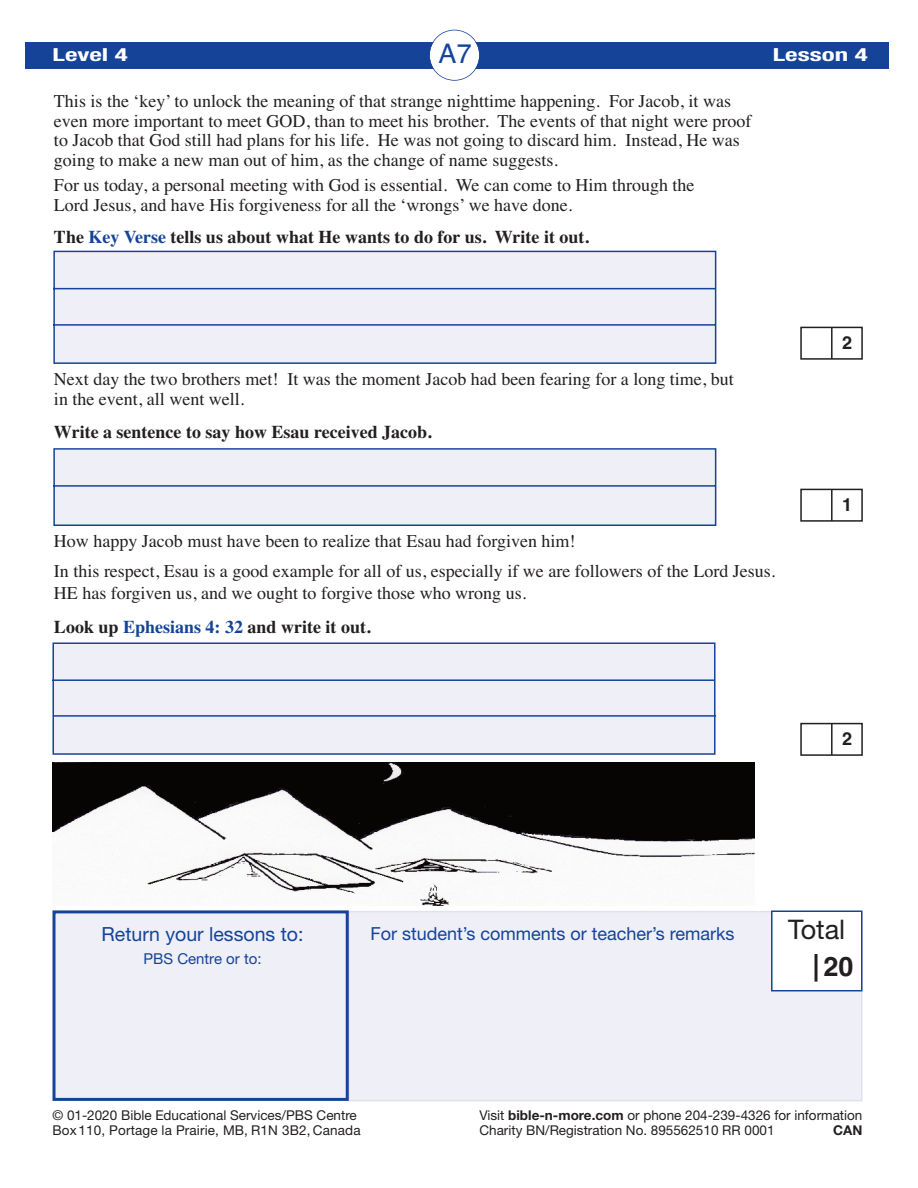
<style>
.page{position:relative;width:918px;height:1188px;background:#fff}
.page>*{position:absolute;margin:0;border:0;box-sizing:border-box;transform-origin:0 0}
.t1{font:27px "Helvetica Neue";color:#231f20}
.t2{font:700 27px "Helvetica";color:#231f20}
.t3{font:27px "Helvetica";color:#154398}
.t4{font:19.5px "Helvetica Neue";color:#154398}
.t5{font:18px/19.5px "Times";color:#231f20}
.t6{font:700 18px "Times";color:#231f20}
.t7{font:18px "Helvetica Neue";color:#154398}
.t8{font:700 condensed 18px "Helvetica Neue";color:#fff;scale:1.5 1}
.t9{font:700 18px "Helvetica";color:#231f20}
.t10{font:15px "Helvetica Neue";color:#154398}
.t11{font:13.5px/15px "Helvetica Neue";color:#231f20}
.t12{font:700 13.5px "Helvetica Neue";color:#231f20}
.s1{color:#154398}
.s2{font-weight:700}
.s3{font-weight:700;color:#154398}
</style>
<div class="page">
<div style="left:350px;top:912px;width:511px;height:188px;background:#eeeff7"></div>
<div style="left:348px;top:911px;width:514px;height:190px;border:2px solid #dfe1f0"></div>
<div style="left:773px;top:912px;width:88px;height:78px;background:#fff"></div>
<div style="left:771px;top:910px;width:91px;height:81px;border:2px solid #154398"></div>
<hr style="left:815px;top:954px;width:3px;height:28px;background:#231f20">
<div style="left:56px;top:913px;width:290px;height:185px;background:#eeeff7"></div>
<div style="left:52px;top:910px;width:297px;height:191px;border:3px solid #154398"></div>
<div style="left:26px;top:42px;width:864px;height:27px;background:#154398"></div>
<div style="left:430px;top:30px;width:49px;height:50px;background:#fff;border-radius:50%"></div>
<div style="left:429px;top:30px;width:51px;height:51px;border:2px solid #154398;border-radius:50%"></div>
<svg style="left:800px;top:326px;width:63px;height:34px"></svg>
<div style="left:841px;top:334px;width:18px;height:19px;background:#fff"></div>
<svg style="left:800px;top:488px;width:63px;height:34px"></svg>
<div style="left:841px;top:496px;width:18px;height:19px;background:#fff"></div>
<svg style="left:800px;top:722px;width:63px;height:34px"></svg>
<div style="left:841px;top:730px;width:18px;height:20px;background:#fff"></div>
<div style="left:52px;top:717px;width:664px;height:38px;background:#eeeff7"></div>
<svg style="left:52px;top:250px;width:665px;height:467px"></svg>
<img style="left:52px;top:762px;width:702px;height:143px">
<p class="t8" style="left:52px;top:44px;width:52px">Level 4</p>
<h1 class="t3" style="left:439px;top:43px;width:35px">A7</h1>
<p class="t8" style="left:773px;top:44px;width:65px">Lesson 4</p>
<p class="t5" style="left:54px;top:93px;width:699px">This is the ‘key’ to unlock the meaning of that strange nighttime happening. For Jacob, it was even more important to meet GOD, than to meet his brother. The events of that night were proof to Jacob that God still had plans for his life. He was not going to discard him. Instead, He was going to make a new man out of him, as the change of name suggests.</p>
<p class="t5" style="left:54px;top:177px;width:642px">For us today, a personal meeting with God is essential. We can come to Him through the<br>Lord Jesus, and have His forgiveness for all the ‘wrongs’ we have done.</p>
<p class="t6" style="left:54px;top:230px;width:537px">The <span class="s1">Key Verse</span> tells us about what He wants to do for us. Write it out.</p>
<p class="t5" style="left:54px;top:371px;width:681px">Next day the two brothers met! It was the moment Jacob had been fearing for a long time, but in the event, all went well.</p>
<p class="t6" style="left:54px;top:426px;width:379px">Write a sentence to say how Esau received Jacob.</p>
<p class="t5" style="left:54px;top:527px;width:723px;line-height:30.6px">How happy Jacob must have been to realize that Esau had forgiven him!<br>In this respect, Esau is a good example for all of us, especially if we are followers of the Lord Jesus.</p>
<p class="t5" style="left:54px;top:578px;width:474px;line-height:33.6px">HE has forgiven us, and we ought to forgive those who wrong us.<br><span class="s2">Look up</span> <span class="s3">Ephesians 4: 32</span> <span class="s2">and write it out.</span></p>
<p class="t9" style="left:842px;top:336px;width:12px">2</p>
<p class="t9" style="left:842px;top:498px;width:12px">1</p>
<p class="t9" style="left:842px;top:733px;width:12px">2</p>
<p class="t4" style="left:102px;top:927px;width:203px">Return your lessons to:</p>
<p class="t10" style="left:143px;top:953px;width:120px">PBS Centre or to:</p>
<p class="t7" style="left:370px;top:927px;width:366px">For student’s comments or teacher’s remarks</p>
<h1 class="t1" style="left:788px;top:920px;width:58px">Total</h1>
<h1 class="t2" style="left:824px;top:957px;width:32px">20</h1>
<p class="t11" style="left:52px;top:1109px;width:310px">© 01-2020 Bible Educational Services/PBS Centre<br>Box110, Portage la Prairie, MB, R1N 3B2, Canada</p>
<p class="t11" style="left:479px;top:1109px;width:385px">Visit <span class="s2">bible-n-more.com</span> or phone 204-239-4326 for information<br>Charity BN/Registration No. 895562510 RR 0001</p>
<p class="t12" style="left:833px;top:1125px;width:31px">CAN</p>
</div>
